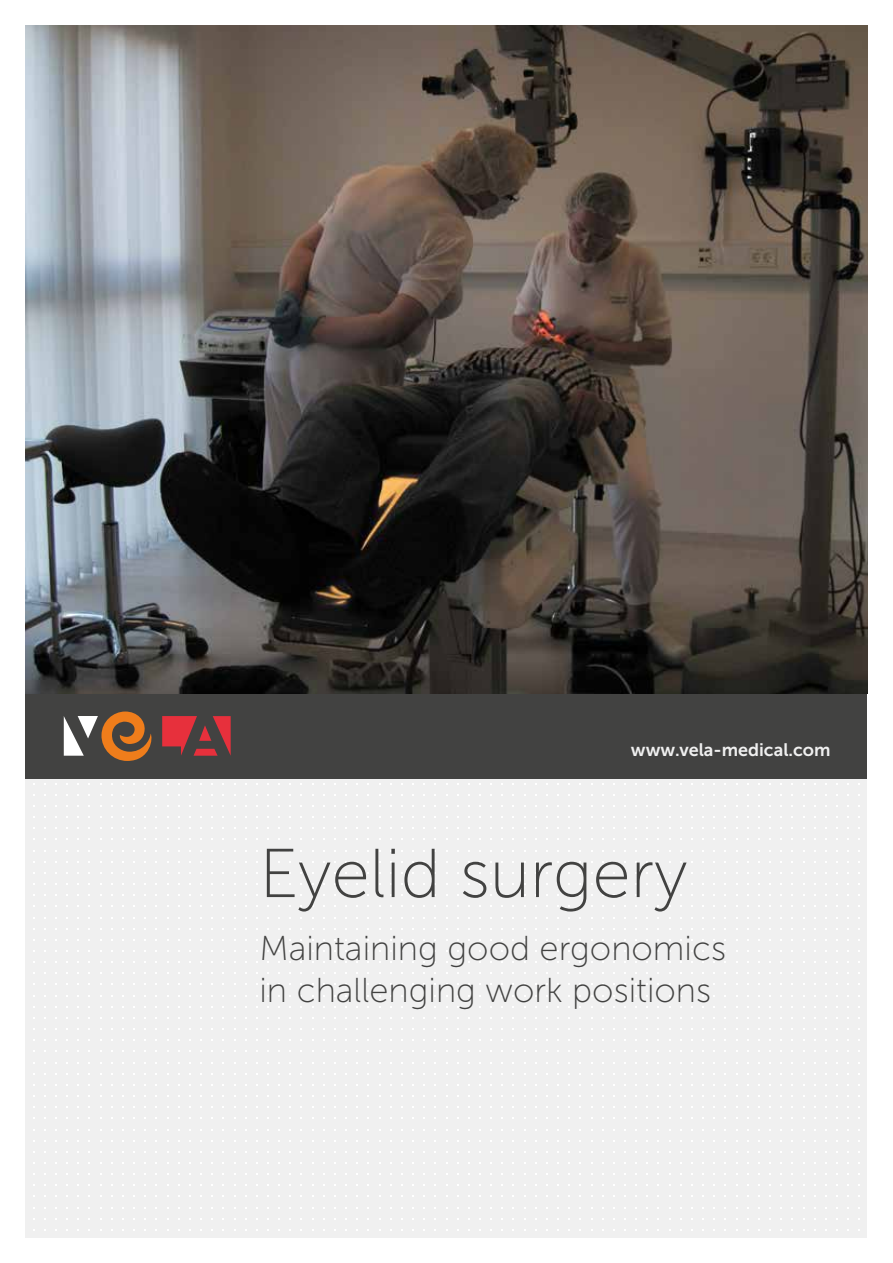
<style>
.page{position:relative;width:893px;height:1263px;background:#fff}
.page>*{position:absolute;margin:0;border:0;box-sizing:border-box;transform-origin:0 0}
.t1{font:69px "Museo Sans 100";color:#424241}
.t2{font:34.5px/42px "Museo Sans 100";color:#424241}
.t3{font:18px "Museo Sans 700";color:#f0f0f0}
</style>
<div class="page">
<div style="left:26px;top:778px;width:841px;height:459px;background:#f0f0f0"></div>
<div style="left:26px;top:693px;width:841px;height:85px;background:#424241"></div>
<svg style="left:84px;top:716px;width:14px;height:22px"></svg>
<svg style="left:199px;top:725px;width:12px;height:16px"></svg>
<svg style="left:213px;top:716px;width:18px;height:40px"></svg>
<svg style="left:197px;top:749px;width:21px;height:7px"></svg>
<svg style="left:64px;top:716px;width:20px;height:40px"></svg>
<svg style="left:162px;top:716px;width:35px;height:40px"></svg>
<svg style="left:101px;top:711px;width:51px;height:50px"></svg>
<img style="left:26px;top:26px;width:841px;height:667px">
<p class="t3" style="left:631px;top:739px;width:201px">www.vela-medical.com</p>
<h1 class="t1" style="left:259px;top:837px;width:430px">Eyelid surgery</h1>
<p class="t2" style="left:259px;top:927px;width:468px">Maintaining good ergonomics in challenging work positions</p>
</div>
